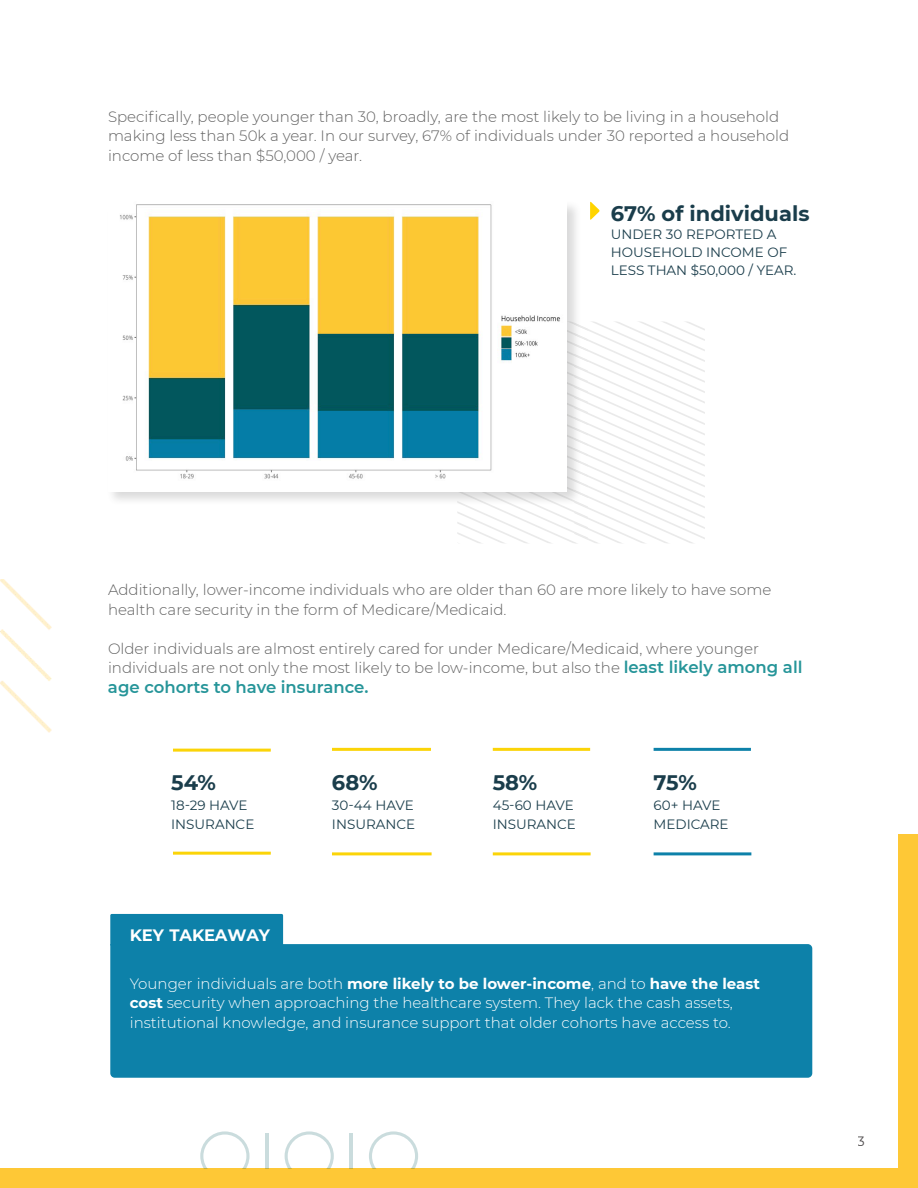
<style>
.page{position:relative;width:918px;height:1188px;background:#fff}
.page>*{position:absolute;margin:0;border:0;box-sizing:border-box;transform-origin:0 0}
.t1{font:700 21px "Montserrat";color:#1a3d4b}
.t2{font:600 16.5px "Montserrat";color:#269599}
.t3{font:700 16.5px "Montserrat";letter-spacing:-.01em;color:#fff}
.t4{font:300 15px/19.5px "Montserrat";color:#616161}
.t5{font:300 15px/19.5px "Montserrat";color:#fff}
.t6{font:13.5px/19.5px "Montserrat";color:#1a3d4b}
.t7{font:13.5px "Montserrat";color:#231f20}
.s1{font-weight:600;font-size:16.5px;color:#269599}
.s2{font-weight:700}
</style>
<div class="page">
<div style="left:898px;top:835px;width:20px;height:353px;background:#fec836"></div>
<div style="left:0;top:1168px;width:918px;height:20px;background:#fec836"></div>
<img style="left:0;top:580px;width:51px;height:153px">
<svg style="left:200px;top:1131px;width:50px;height:37px"></svg>
<svg style="left:285px;top:1131px;width:49px;height:37px"></svg>
<svg style="left:369px;top:1131px;width:49px;height:37px"></svg>
<hr style="left:350px;top:1133px;width:3px;height:35px;background:#015960">
<hr style="left:265px;top:1133px;width:4px;height:35px;background:#cadcdd">
<svg style="left:457px;top:321px;width:248px;height:222px"></svg>
<svg style="left:590px;top:202px;width:10px;height:18px"></svg>
<hr style="left:173px;top:852px;width:98px;height:3px;background:#fbd408">
<hr style="left:173px;top:749px;width:98px;height:3px;background:#fbd408">
<hr style="left:332px;top:852px;width:100px;height:3px;background:#fbd408">
<hr style="left:332px;top:748px;width:99px;height:3px;background:#fbd408">
<hr style="left:493px;top:852px;width:98px;height:3px;background:#fbd408">
<hr style="left:654px;top:852px;width:97px;height:3px;background:#0d81a9">
<hr style="left:493px;top:748px;width:97px;height:3px;background:#fbd408">
<hr style="left:654px;top:748px;width:97px;height:3px;background:#0d81a9">
<div style="left:110px;top:944px;width:702px;height:134px;background:#0d81a9"></div>
<div style="left:110px;top:914px;width:173px;height:31px;background:#0d81a9"></div>
<div style="left:106px;top:200px;width:475px;height:306px;background:#454546;opacity:.2"></div>
<img style="left:108px;top:202px;width:459px;height:290px">
<p class="t4" style="left:108px;top:106px;width:683px">Specifically, people younger than 30, broadly, are the most likely to be living in a household making less than 50k a year. In our survey, 67% of individuals under 30 reported a household income of less than $50,000 / year.</p>
<p class="t1" style="left:611px;top:199px;width:200px">67% of individuals</p>
<p class="t6" style="left:611px;top:225px;width:187px;line-height:18px">UNDER 30 REPORTED A<br>HOUSEHOLD INCOME OF<br>LESS THAN $50,000 / YEAR.</p>
<p class="t4" style="left:108px;top:580px;width:665px">Additionally, lower-income individuals who are older than 60 are more likely to have some health care security in the form of Medicare/Medicaid.</p>
<p class="t4" style="left:108px;top:638px;width:696px">Older individuals are almost entirely cared for under Medicare/Medicaid, where younger individuals are not only the most likely to be low-income, but also the <span class="s1">least likely among all</span></p>
<p class="t2" style="left:108px;top:675px;width:262px">age cohorts to have insurance.</p>
<p class="t1" style="left:171px;top:768px;width:46px">54%</p>
<p class="t6" style="left:171px;top:795px;width:85px">18-29 HAVE<br>INSURANCE</p>
<p class="t3" style="left:130px;top:923px;width:142px">KEY TAKEAWAY</p>
<p class="t1" style="left:332px;top:768px;width:47px">68%</p>
<p class="t6" style="left:332px;top:795px;width:85px">30-44 HAVE<br>INSURANCE</p>
<p class="t1" style="left:493px;top:768px;width:46px">58%</p>
<p class="t6" style="left:493px;top:795px;width:85px">45-60 HAVE<br>INSURANCE</p>
<p class="t1" style="left:654px;top:768px;width:45px">75%</p>
<p class="t6" style="left:654px;top:795px;width:77px">60+ HAVE<br>MEDICARE</p>
<p class="t5" style="left:130px;top:973px;width:632px">Younger individuals are both <span class="s2">more likely to be lower-income</span>, and to <span class="s2">have the least cost</span> security when approaching the healthcare system. They lack the cash assets, institutional knowledge, and insurance support that older cohorts have access to.</p>
<p class="t7" style="left:858px;top:1131px;width:9px">3</p>
</div>
